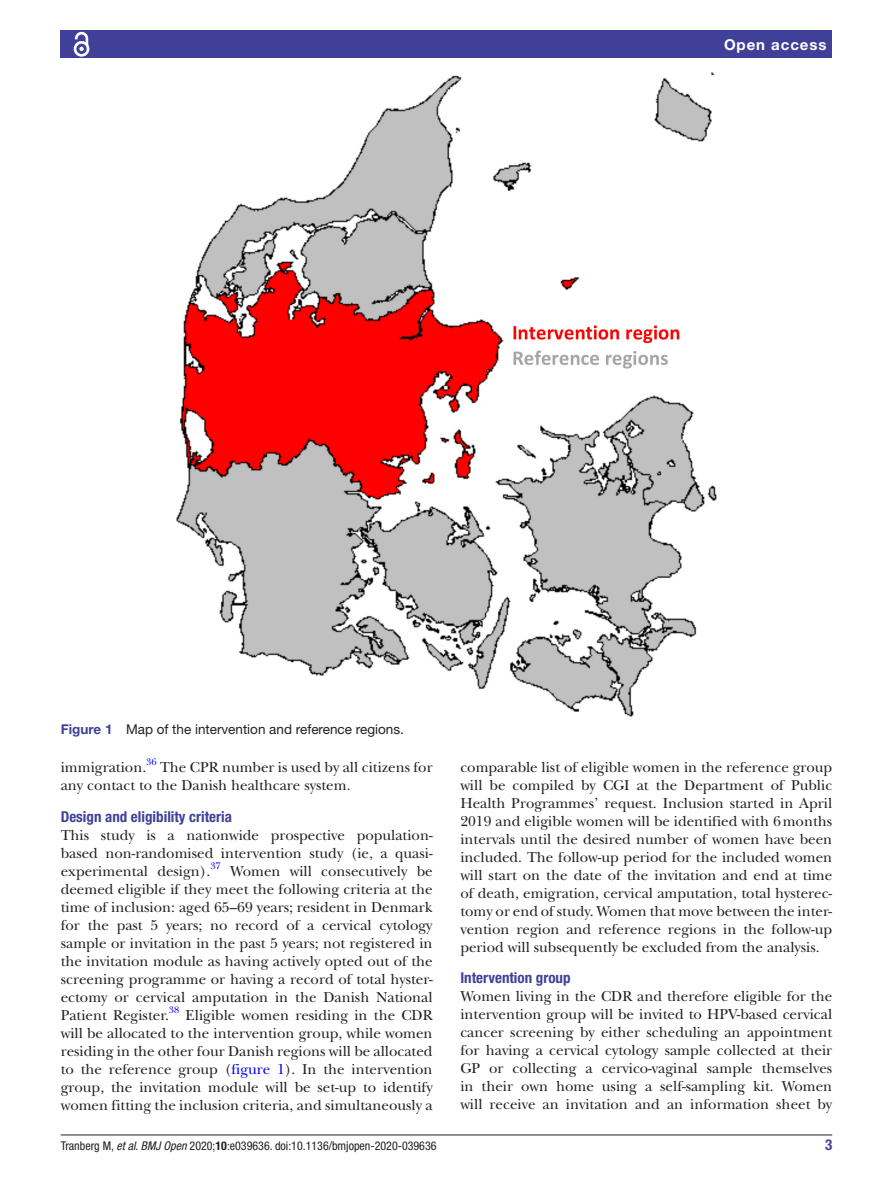
<style>
.page{position:relative;width:893px;height:1191px;background:#fff}
.page>*{position:absolute;margin:0;border:0;box-sizing:border-box;transform-origin:0 0}
.t1{font:15px/18px "New Baskerville";color:#231f20;text-align:justify}
.t2{font:700 condensed 15px "Helvetica Neue LT Std";color:#414099}
.t3{font:700 15px "Helvetica Neue LT Std";letter-spacing:.065em;color:#fff}
.t4{font:13.5px "Helvetica Neue LT Std";color:#231f20}
.t5{font:condensed 12px "Helvetica Neue LT Std";color:#231f20}
.t6{font:9.9px "New Baskerville";color:#00f}
.s1{font-weight:700;color:#414099}
.s2{color:#00f}
.s3{font-style:italic}
.s4{font-weight:700}
</style>
<div class="page">
<hr style="left:61px;top:1134px;width:771px;height:1px;background:#231f20">
<div style="left:61px;top:31px;width:771px;height:27px;background:#414099"></div>
<svg style="left:73px;top:31px;width:17px;height:26px"></svg>
<img style="left:176px;top:73px;width:540px;height:643px">
<p class="t3" style="left:724px;top:35px;width:104px">Open access</p>
<p class="t4" style="left:61px;top:721px;width:345px"><span class="s1">Figure 1</span> Map of the intervention and reference regions.</p>
<p class="t1" style="left:61px;top:758px;width:87px">immigration.</p>
<p class="t6" style="left:146px;top:756px;width:12px">36</p>
<p class="t1" style="left:61px;top:758px;width:373px;text-indent:99px">The CPR number is used by all citizens for any contact to the Danish healthcare system.</p>
<p class="t2" style="left:61px;top:807px;width:173px">Design and eligibility criteria</p>
<p class="t1" style="left:61px;top:825px;width:373px">This study is a nationwide prospective population&shy;based non-randomised intervention study (ie, a quasi&shy;experimental design).</p>
<p class="t6" style="left:210px;top:859px;width:12px">37</p>
<p class="t1" style="left:61px;top:861px;width:373px;text-indent:169px">Women will consecutively be deemed eligible if they meet the following criteria at the time of inclusion: aged 65–69 years; resident in Denmark for the past 5 years; no record of a cervical cytology sample or invitation in the past 5 years; not registered in the invitation module as having actively opted out of the screening programme or having a record of total hyster&shy;ectomy or cervical amputation in the Danish National Patient Register.<sup>38</sup> Eligible women residing in the CDR will be allocated to the intervention group, while women residing in the other four Danish regions will be allocated to the reference group (<span class="s2">figure 1</span>). In the intervention group, the invitation module will be set-up to identify women fitting the inclusion criteria, and simultaneously a</p>
<p class="t1" style="left:460px;top:758px;width:373px">comparable list of eligible women in the reference group will be compiled by CGI at the Department of Public Health Programmes’ request. Inclusion started in April 2019 and eligible women will be identified with 6months intervals until the desired number of women have been included. The follow-up period for the included women will start on the date of the invitation and end at time of death, emigration, cervical amputation, total hysterec&shy;tomy or end of study. Women that move between the inter&shy;vention region and reference regions in the follow-up period will subsequently be excluded from the analysis.</p>
<p class="t2" style="left:460px;top:969px;width:112px">Intervention group</p>
<p class="t1" style="left:460px;top:987px;width:373px">Women living in the CDR and therefore eligible for the intervention group will be invited to HPV-based cervical cancer screening by either scheduling an appointment for having a cervical cytology sample collected at their GP or collecting a cervico-vaginal sample themselves in their own home using a self-sampling kit. Women will receive an invitation and an information sheet by</p>
<p class="t5" style="left:61px;top:1138px;width:377px">Tranberg M, <span class="s3">et al</span>. <span class="s3">BMJ Open</span> 2020;<span class="s4">10</span>:e039636. doi:10.1136/bmjopen-2020-039636</p>
<p class="t2" style="left:825px;top:1135px;width:9px">3</p>
</div>
